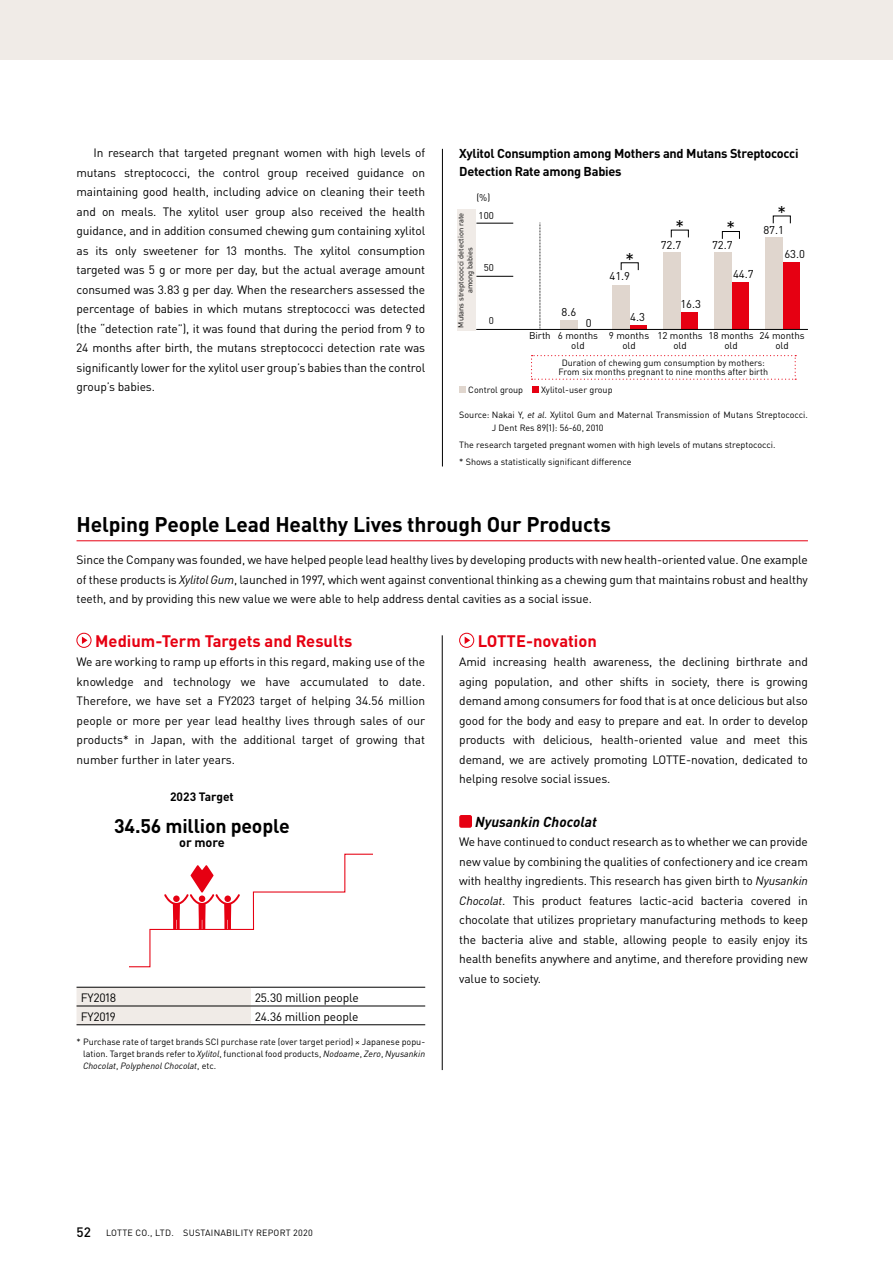
<style>
.page{position:relative;width:893px;height:1263px;background:#fff}
.page>*{position:absolute;margin:0;border:0;box-sizing:border-box;transform-origin:0 0}
.t1{font:700 21px "DIN Pro";letter-spacing:-.005em;color:#000}
.t2{font:700 19.5px "DIN Pro";letter-spacing:-.01em;color:#000}
.t3{font:19.5px "DIN Pro";color:#000}
.t4{font:700 16.5px "DIN Pro";color:#e60012}
.t5{font:italic 700 14.25px "DIN Pro";color:#000}
.t6{font:700 12.75px/18px "DIN Pro";letter-spacing:-.02em;color:#000}
.t7{font:12px/19.5px "DIN Pro";letter-spacing:-.01em;color:#000;text-align:justify}
.t8{font:700 12px "DIN Pro";color:#000}
.t9{font:11.25px "DIN Pro";color:#000}
.t10{font:9.75px/9.8px "DIN Pro";color:#000;text-align:center}
.t11{font:9px/12px "DIN Pro";color:#000}
.t12{font:9px "DIN Pro";letter-spacing:.025em;color:#000}
.t13{font:7.5px/9px "DIN Pro";color:#000;text-align:center}
.s1{font-style:italic}
.s2{font-weight:500;font-size:13.5px}
</style>
<div class="page">
<svg style="left:531px;top:355px;width:265px;height:25px"></svg>
<div style="left:459px;top:386px;width:7px;height:7px;background:#e0d6ce"></div>
<div style="left:532px;top:386px;width:7px;height:7px;background:#e60012"></div>
<svg style="left:629px;top:325px;width:17px;height:4px"></svg>
<div style="left:680px;top:312px;width:17px;height:17px;background:#e60012"></div>
<div style="left:731px;top:282px;width:17px;height:47px;background:#e60012"></div>
<div style="left:782px;top:262px;width:17px;height:67px;background:#e60012"></div>
<div style="left:561px;top:320px;width:17px;height:9px;background:#e0d6ce"></div>
<div style="left:612px;top:285px;width:17px;height:44px;background:#e0d6ce"></div>
<div style="left:663px;top:252px;width:17px;height:77px;background:#e0d6ce"></div>
<div style="left:714px;top:252px;width:17px;height:77px;background:#e0d6ce"></div>
<div style="left:765px;top:237px;width:17px;height:92px;background:#e0d6ce"></div>
<hr style="left:476px;top:329px;width:332px;height:1px;background:#000">
<hr style="left:476px;top:276px;width:37px;height:1px;background:#000">
<hr style="left:476px;top:223px;width:37px;height:1px;background:#000">
<svg style="left:540px;top:223px;width:1px;height:106px"></svg>
<div style="left:671px;top:230px;width:18px;height:8px;border:1px solid #000"></div>
<div style="left:722px;top:231px;width:18px;height:8px;border:1px solid #000"></div>
<div style="left:457px;top:210px;width:18px;height:121px;background:#f0ebe7"></div>
<div style="left:0;top:0;width:893px;height:60px;background:#f0ebe7"></div>
<hr style="left:442px;top:149px;width:1px;height:317px;background:#000">
<hr style="left:77px;top:540px;width:731px;height:1px;background:#e60012">
<div style="left:77px;top:633px;width:14px;height:15px;border:1px solid #e60012;border-radius:50%"></div>
<svg style="left:82px;top:637px;width:6px;height:7px"></svg>
<div style="left:77px;top:988px;width:174px;height:36px;background:#f0ebe7"></div>
<hr style="left:77px;top:1006px;width:174px;height:1px;background:#000">
<hr style="left:251px;top:1006px;width:174px;height:1px;background:#000">
<hr style="left:77px;top:987px;width:174px;height:1px;background:#000">
<hr style="left:251px;top:987px;width:174px;height:1px;background:#000">
<hr style="left:77px;top:1024px;width:174px;height:1px;background:#000">
<hr style="left:251px;top:1024px;width:174px;height:1px;background:#000">
<div style="left:459px;top:633px;width:15px;height:15px;border:1px solid #e60012;border-radius:50%"></div>
<svg style="left:465px;top:637px;width:5px;height:7px"></svg>
<div style="left:459px;top:815px;width:13px;height:13px;background:#e60012;border-radius:2px"></div>
<hr style="left:442px;top:635px;width:1px;height:435px;background:#000">
<svg style="left:130px;top:853px;width:242px;height:115px"></svg>
<p class="t7" style="left:77px;top:142px;width:350px;text-indent:17px">In research that targeted pregnant women with high levels of mutans streptococci, the control group received guidance on maintaining good health, including advice on cleaning their teeth and on meals. The xylitol user group also received the health guidance, and in addition consumed chewing gum containing xylitol as its only sweetener for 13 months. The xylitol consumption targeted was 5 g or more per day, but the actual average amount consumed was 3.83 g per day. When the researchers assessed the percentage of babies in which mutans streptococci was detected (the “detection rate”), it was found that during the period from 9 to 24 months after birth, the mutans streptococci detection rate was significantly lower for the xylitol user group’s babies than the control group’s babies.</p>
<p class="t6" style="left:459px;top:143px;width:341px">Xylitol Consumption among Mothers and Mutans Streptococci<br>Detection Rate among Babies</p>
<p class="t10" style="left:476px;top:192px;width:15px">(%)</p>
<p class="t10" style="left:479px;top:209px;width:17px">100</p>
<p class="t13" style="left:455px;top:328px;width:116px;rotate:-90deg">Mutans streptococci detection rate among babies</p>
<p class="t10" style="left:484px;top:262px;width:12px">50</p>
<p class="t10" style="left:489px;top:315px;width:7px">0</p>
<p class="t10" style="left:529px;top:330px;width:23px">Birth</p>
<p class="t9" style="left:562px;top:303px;width:16px">8.6</p>
<p class="t9" style="left:586px;top:314px;width:7px">0</p>
<p class="t10" style="left:558px;top:330px;width:42px">6 months old</p>
<h2 class="t3" style="left:777px;top:198px;width:11px">*</h2>
<h2 class="t3" style="left:675px;top:212px;width:62px">* *</h2>
<p class="t9" style="left:763px;top:221px;width:22px">87.1</p>
<h2 class="t3" style="left:625px;top:244px;width:11px">*</h2>
<p class="t9" style="left:661px;top:236px;width:22px">72.7</p>
<p class="t9" style="left:712px;top:236px;width:22px">72.7</p>
<p class="t9" style="left:784px;top:245px;width:22px">63.0</p>
<p class="t9" style="left:609px;top:267px;width:22px">41.9</p>
<p class="t9" style="left:733px;top:265px;width:22px">44.7</p>
<p class="t9" style="left:680px;top:295px;width:22px">16.3</p>
<p class="t9" style="left:630px;top:308px;width:16px">4.3</p>
<p class="t10" style="left:609px;top:330px;width:42px">9 months old</p>
<p class="t10" style="left:657px;top:330px;width:47px">12 months old</p>
<p class="t10" style="left:708px;top:330px;width:47px">18 months old</p>
<p class="t10" style="left:759px;top:330px;width:47px">24 months old</p>
<p class="t11" style="left:559px;top:357px;width:211px;line-height:9px;text-align:center">Duration of chewing gum consumption by mothers:<br>From six months pregnant to nine months after birth</p>
<p class="t11" style="left:468px;top:382px;width:56px">Control group</p>
<p class="t11" style="left:541px;top:382px;width:73px">Xylitol-user group</p>
<p class="t11" style="left:492px;top:407px;width:318px;line-height:12.8px;text-indent:-33px">Source: Nakai Y, <span class="s1">et al</span>. Xylitol Gum and Maternal Transmission of Mutans Streptococci.<br>J Dent Res 89(1): 56-60, 2010</p>
<p class="t11" style="left:459px;top:435px;width:318px;line-height:17px">The research targeted pregnant women with high levels of mutans streptococci. * Shows a statistically significant difference</p>
<h1 class="t1" style="left:77px;top:507px;width:536px">Helping People Lead Healthy Lives through Our Products</h1>
<p class="t7" style="left:77px;top:549px;width:733px">Since the Company was founded, we have helped people lead healthy lives by developing products with new health-oriented value. One example of these products is <span class="s1">Xylitol Gum</span>, launched in 1997, which went against conventional thinking as a chewing gum that maintains robust and healthy teeth, and by providing this new value we were able to help address dental cavities as a social issue.</p>
<h3 class="t4" style="left:95px;top:627px;width:259px">Medium-Term Targets and Results</h3>
<p class="t7" style="left:77px;top:651px;width:350px">We are working to ramp up efforts in this regard, making use of the knowledge and technology we have accumulated to date.<br>Therefore, we have set a FY2023 target of helping 34.56 million people or more per year lead healthy lives through sales of our products* in Japan, with the additional target of growing that number further in later years.</p>
<h3 class="t4" style="left:478px;top:627px;width:120px">LOTTE-novation</h3>
<p class="t7" style="left:459px;top:651px;width:350px">Amid increasing health awareness, the declining birthrate and aging population, and other shifts in society, there is growing demand among consumers for food that is at once delicious but also good for the body and easy to prepare and eat. In order to develop products with delicious, health-oriented value and meet this demand, we are actively promoting LOTTE-novation, dedicated to helping resolve social issues.</p>
<p class="t5" style="left:475px;top:810px;width:123px">Nyusankin Chocolat</p>
<p class="t7" style="left:459px;top:831px;width:350px">We have continued to conduct research as to whether we can provide new value by combining the qualities of confectionery and ice cream with healthy ingredients. This research has given birth to <span class="s1">Nyusankin Chocolat</span>. This product features lactic-acid bacteria covered in chocolate that utilizes proprietary manufacturing methods to keep the bacteria alive and stable, allowing people to easily enjoy its health benefits anywhere and anytime, and therefore providing new value to society.</p>
<p class="t8" style="left:170px;top:786px;width:65px">2023 Target</p>
<h2 class="t2" style="left:114px;top:809px;width:177px">34.56 million people</h2>
<p class="t6" style="left:179px;top:832px;width:47px">or more</p>
<p class="t7" style="left:81px;top:986px;width:37px">FY2018</p>
<p class="t7" style="left:255px;top:986px;width:105px">25.30 million people</p>
<p class="t7" style="left:81px;top:1005px;width:36px">FY2019</p>
<p class="t7" style="left:255px;top:1005px;width:105px">24.36 million people</p>
<p class="t11" style="left:83px;top:1035px;width:344px;text-align:justify;text-indent:-7px">* Purchase rate of target brands SCI purchase rate (over target period) × Japanese popu&shy;lation. Target brands refer to <span class="s1">Xylitol</span>, functional food products, <span class="s1">Nodoame</span>, <span class="s1">Zero</span>, <span class="s1">Nyusankin Chocolat</span>, <span class="s1">Polyphenol Chocolat</span>, etc.</p>
<p class="t12" style="left:77px;top:1226px;width:238px"><span class="s2">52</span> LOTTE CO., LTD. SUSTAINABILITY REPORT 2020</p>
</div>
